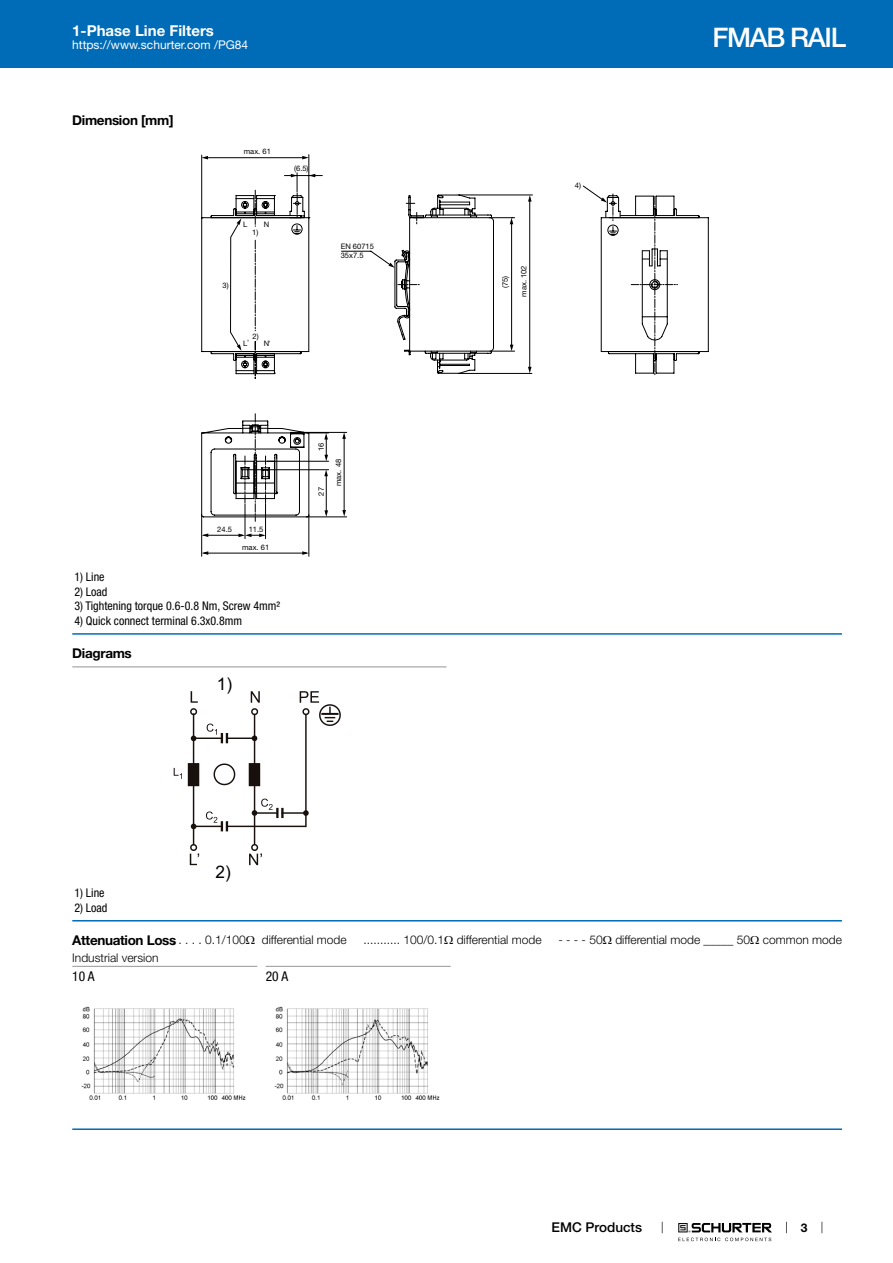
<style>
.page{position:relative;width:893px;height:1263px;background:#fff}
.page>*{position:absolute;margin:0;border:0;box-sizing:border-box;transform-origin:0 0}
.t1{font:500 27px "Helvetica Neue LT";letter-spacing:-.05em;color:#fff}
.t2{font:17.25px "Arial";color:#000}
.t3{font:700 15px "Helvetica Neue LT";color:#fff}
.t4{font:700 13.5px "Helvetica Neue LT";letter-spacing:-.025em;color:#000}
.t5{font:500 13.5px "Helvetica Neue LT";color:#000}
.t6{font:condensed 13.5px "Helvetica Neue LT";color:#000}
.t7{font:300 12px "Helvetica Neue LT";color:#000}
.t8{font:condensed 12px "Helvetica Neue LT";color:#000}
.t9{font:12px "Helvetica Neue LT";color:#fff}
.t10{font:700 12px "Helvetica Neue LT";color:#000}
.t11{font:7.5px/9px "Helvetica Neue LT";color:#000}
.s1{font-family:"Myriad Pro"}
.s2{font-weight:700;font-size:13.5px}
.s3{font-family:"Arial Unicode MS";font-weight:400}
</style>
<div class="page">
<svg style="left:678px;top:1223px;width:94px;height:18px"></svg>
<div style="left:0;top:0;width:893px;height:68px;background:#006bb6"></div>
<svg style="left:202px;top:194px;width:507px;height:180px"></svg>
<svg style="left:201px;top:195px;width:146px;height:323px"></svg>
<hr style="left:284px;top:175px;width:38px;height:1px;background:#000">
<hr style="left:208px;top:157px;width:97px;height:1px;background:#000">
<hr style="left:309px;top:155px;width:1px;height:63px;background:#000">
<hr style="left:201px;top:155px;width:1px;height:63px;background:#000">
<hr style="left:458px;top:373px;width:74px;height:1px;background:#000">
<hr style="left:529px;top:200px;width:1px;height:169px;background:#000">
<hr style="left:458px;top:195px;width:74px;height:1px;background:#000">
<svg style="left:247px;top:195px;width:77px;height:322px"></svg>
<svg style="left:291px;top:173px;width:10px;height:44px"></svg>
<svg style="left:302px;top:156px;width:7px;height:3px"></svg>
<svg style="left:202px;top:156px;width:6px;height:3px"></svg>
<svg style="left:528px;top:367px;width:3px;height:6px"></svg>
<svg style="left:528px;top:195px;width:4px;height:7px"></svg>
<svg style="left:324px;top:194px;width:191px;height:323px"></svg>
<svg style="left:230px;top:212px;width:16px;height:145px"></svg>
<svg style="left:201px;top:414px;width:108px;height:142px"></svg>
<svg style="left:583px;top:186px;width:117px;height:189px"></svg>
<hr style="left:72px;top:633px;width:770px;height:2px;background:#006bb6">
<hr style="left:72px;top:666px;width:374px;height:1px;background:#939598">
<div style="left:188px;top:763px;width:11px;height:23px;background:#18100d"></div>
<svg style="left:189px;top:691px;width:152px;height:174px"></svg>
<svg style="left:174px;top:768px;width:8px;height:11px"></svg>
<hr style="left:72px;top:920px;width:770px;height:1px;background:#006bb6">
<hr style="left:72px;top:966px;width:185px;height:1px;background:#939598">
<img style="left:81px;top:1006px;width:165px;height:94px">
<hr style="left:266px;top:966px;width:185px;height:1px;background:#939598">
<img style="left:274px;top:1006px;width:166px;height:94px">
<hr style="left:72px;top:1128px;width:770px;height:2px;background:#006bb6">
<p class="t3" style="left:72px;top:21px;width:143px">1-Phase Line Filters</p>
<p class="t9" style="left:72px;top:38px;width:178px">https://www.schurter.com /PG84</p>
<p class="t4" style="left:72px;top:112px;width:103px">Dimension [mm]</p>
<p class="t11" style="left:244px;top:147px;width:29px">max. 61</p>
<p class="t11" style="left:243px;top:220px;width:6px">L</p>
<p class="t11" style="left:264px;top:220px;width:7px">N</p>
<p class="t11" style="left:252px;top:227px;width:8px">1)</p>
<p class="t11" style="left:223px;top:280px;width:8px">3)</p>
<p class="t11" style="left:252px;top:331px;width:8px">2)</p>
<p class="t11" style="left:243px;top:338px;width:7px">L<span class="s1">'</span></p>
<p class="t11" style="left:264px;top:338px;width:8px">N<span class="s1">'</span></p>
<p class="t11" style="left:294px;top:163px;width:16px">(6.5)</p>
<p class="t11" style="left:341px;top:242px;width:35px">EN 60715<br>35x7.5</p>
<p class="t11" style="left:217px;top:525px;width:16px">24.5</p>
<p class="t11" style="left:249px;top:525px;width:16px">11.5</p>
<p class="t11" style="left:242px;top:543px;width:29px">max. 61</p>
<p class="t8" style="left:74px;top:570px;width:32px">1) Line</p>
<p class="t8" style="left:74px;top:585px;width:35px">2) Load</p>
<p class="t8" style="left:74px;top:599px;width:207px">3) Tightening torque 0.6-0.8 Nm, Screw 4mm²</p>
<p class="t8" style="left:74px;top:613px;width:169px">4) Quick connect terminal 6.3x0.8mm</p>
<p class="t4" style="left:72px;top:645px;width:61px">Diagrams</p>
<h2 class="t2" style="left:217px;top:672px;width:17px">1)</h2>
<p class="t11" style="left:316px;top:451px;width:10px;rotate:-90deg">16</p>
<p class="t11" style="left:316px;top:496px;width:10px;rotate:-90deg">27</p>
<p class="t11" style="left:334px;top:486px;width:29px;rotate:-90deg">max. 48</p>
<h2 class="t2" style="left:216px;top:860px;width:17px">2)</h2>
<p class="t11" style="left:500px;top:288px;width:14px;rotate:-90deg">(75)</p>
<p class="t11" style="left:519px;top:297px;width:33px;rotate:-90deg">max. 102</p>
<p class="t11" style="left:575px;top:181px;width:8px">4)</p>
<h1 class="t1" style="left:712px;top:21px;width:135px">FMAB RAIL</h1>
<p class="t8" style="left:74px;top:886px;width:32px">1) Line</p>
<p class="t8" style="left:74px;top:900px;width:35px">2) Load</p>
<p class="t7" style="left:72px;top:932px;width:276px"><span class="s2">Attenuation Loss</span>. . . . . 0.1/100<span class="s3">Ω</span> differential mode</p>
<p class="t7" style="left:363px;top:932px;width:180px">........... 100/0.1<span class="s3">Ω</span> differential mode</p>
<p class="t7" style="left:558px;top:932px;width:285px">- - - - 50<span class="s3">Ω</span> differential mode _____ 50<span class="s3">Ω</span> common mode</p>
<p class="t7" style="left:72px;top:950px;width:88px">Industrial version</p>
<p class="t6" style="left:72px;top:968px;width:24px">10 A</p>
<p class="t6" style="left:266px;top:968px;width:24px">20 A</p>
<p class="t5" style="left:552px;top:1219px;width:92px">EMC Products</p>
<p class="t10" style="left:801px;top:1220px;width:8px">3</p>
</div>
